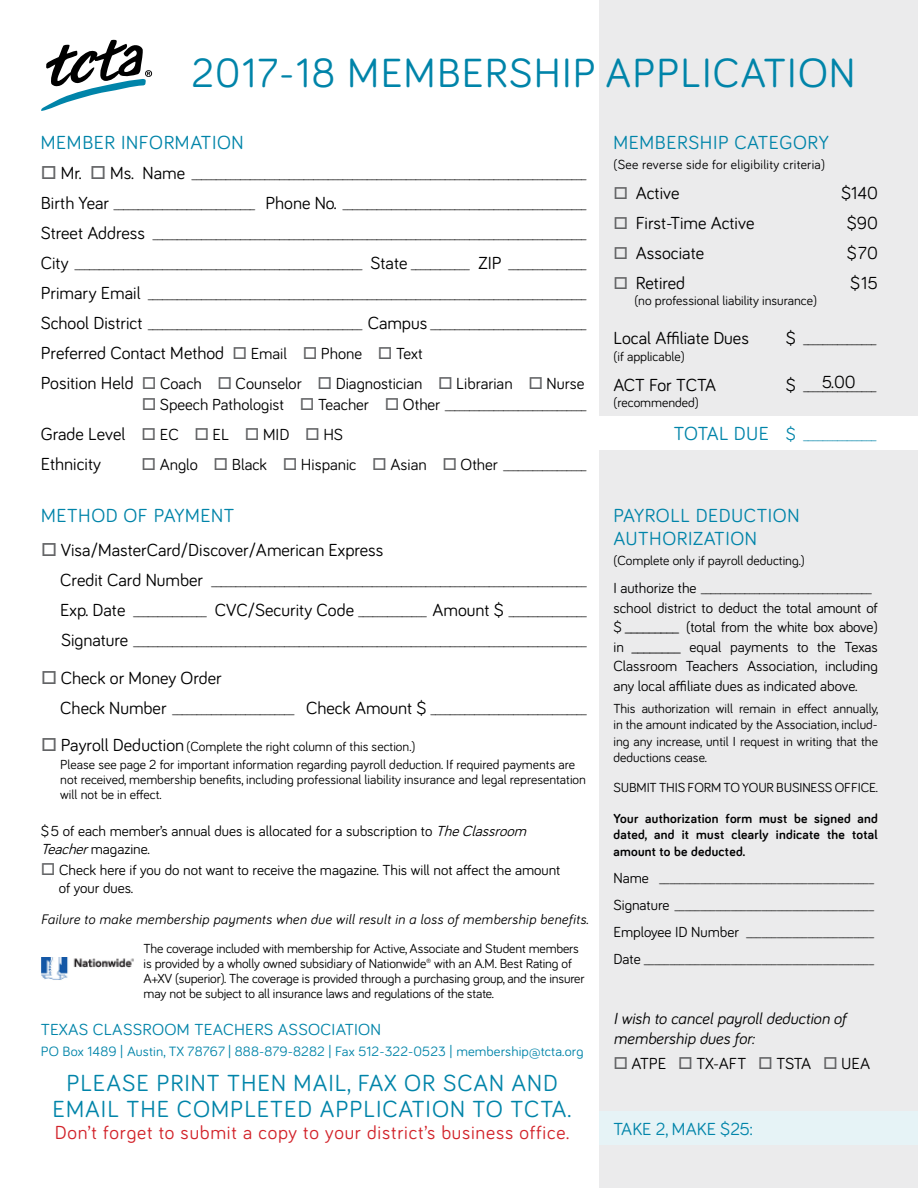
<style>
.page{position:relative;width:918px;height:1188px;background:#fff}
.page>*{position:absolute;margin:0;border:0;box-sizing:border-box;transform-origin:0 0}
.t1{font:42px "Bariol";letter-spacing:.03em;color:#0084a9}
.t2{font:24px/25.5px "Bariol";letter-spacing:.04em;color:#0084a9;text-align:center}
.t3{font:19.5px/23.4px "Bariol";letter-spacing:.03em;color:#0084a9}
.t4{font:19.5px "Bariol";letter-spacing:.04em;color:#d2232a}
.t5{font:18px/30px "Bariol";color:#000}
.t6{font:18px "Bariol";color:#0084a9}
.t7{font:16.5px "Bariol";color:#000}
.t8{font:italic 16.5px/19.8px "Bariol";color:#000}
.t9{font:16.5px "Bariol";letter-spacing:.015em;color:#0084a9}
.t10{font:15px/19.5px "Bariol";color:#000}
.t11{font:italic 14.25px "Bariol";letter-spacing:.02em;color:#000}
.t12{font:13.8px "Bariol";letter-spacing:.01em;color:#0084a9}
.t13{font:13.5px/15px "Bariol";color:#000}
.t14{font:700 13.5px/16.2px "Bariol";letter-spacing:.02em;color:#000;text-align:justify}
.t15{font:13.5px "Bariol";letter-spacing:.02em;color:#000}
.t16{font:12px "Bariol";color:#000}
.t17{font:12px "Bariol";color:#0084a9}
.s1{color:#636466}
.s2{font-size:18px}
.s3{font-size:16.5px}
.s4{font-size:12px}
.s5{font-style:italic}
.s6{font-size:19.5px}
.s7{font-size:15px}
.s8{font-size:15.75px}
</style>
<div class="page">
<div style="left:599px;top:0;width:319px;height:1188px;background:#ebebec"></div>
<div style="left:599px;top:1112px;width:319px;height:33px;background:#e6f3f6"></div>
<svg style="left:41px;top:40px;width:111px;height:71px"></svg>
<div style="left:595px;top:416px;width:323px;height:33px;background:#fff"></div>
<img style="left:41px;top:957px;width:93px;height:23px">
<h1 class="t1" style="left:192px;top:44px;width:665px">2017-18 MEMBERSHIP APPLICATION</h1>
<h3 class="t3" style="left:41px;top:130px;width:204px">MEMBER INFORMATION</h3>
<p class="t16" style="left:41px;top:167px;width:547px"><span class="s1">□</span> <span class="s2">Mr.</span> <span class="s1">□</span> <span class="s2">Ms. Name</span> _________________________________________________________________________________</p>
<p class="t16" style="left:41px;top:197px;width:547px"><span class="s2">Birth Year</span> _____________________________ <span class="s2">Phone No.</span> __________________________________________________</p>
<p class="t16" style="left:41px;top:227px;width:547px"><span class="s2">Street Address</span> _________________________________________________________________________________________</p>
<p class="t16" style="left:41px;top:257px;width:547px"><span class="s2">City</span> ___________________________________________________________ <span class="s2">State</span> ____________ <span class="s2">ZIP</span> ________________</p>
<p class="t16" style="left:41px;top:287px;width:547px"><span class="s2">Primary Email</span> __________________________________________________________________________________________</p>
<p class="t16" style="left:41px;top:317px;width:547px"><span class="s2">School District</span> ____________________________________________ <span class="s2">Campus</span> ________________________________</p>
<h3 class="t5" style="left:41px;top:338px;width:383px">Preferred Contact Method <span class="s1">□</span> <span class="s3">Email</span> <span class="s1">□</span> <span class="s3">Phone</span> <span class="s1">□</span> <span class="s3">Text</span></h3>
<h3 class="t7" style="left:41px;top:373px;width:545px"><span class="s2">Position Held</span> <span class="s1">□</span> Coach <span class="s1">□</span> Counselor <span class="s1">□</span> Diagnostician <span class="s1">□</span> Librarian <span class="s1">□</span> Nurse</h3>
<h3 class="t7" style="left:142px;top:394px;width:446px"><span class="s1">□</span> Speech Pathologist <span class="s1">□</span> Teacher <span class="s1">□</span> Other <span class="s4">_____________________________</span></h3>
<h3 class="t5" style="left:41px;top:419px;width:304px">Grade Level <span class="s1">□</span> <span class="s3">EC</span> <span class="s1">□</span> <span class="s3">EL</span> <span class="s1">□</span> <span class="s3">MID</span> <span class="s1">□</span> <span class="s3">HS<br></span>Ethnicity</h3>
<h3 class="t7" style="left:142px;top:454px;width:446px"><span class="s1">□</span> Anglo <span class="s1">□</span> Black <span class="s1">□</span> Hispanic <span class="s1">□</span> Asian <span class="s1">□</span> Other <span class="s4">_________________</span></h3>
<h3 class="t3" style="left:41px;top:503px;width:195px">METHOD OF PAYMENT</h3>
<h3 class="t5" style="left:41px;top:534px;width:344px"><span class="s1">□</span> Visa/MasterCard/Discover/American Express</h3>
<p class="t16" style="left:60px;top:574px;width:528px"><span class="s2">Credit Card Number</span> _____________________________________________________________________________</p>
<p class="t16" style="left:60px;top:604px;width:528px"><span class="s2">Exp. Date</span> _______________ <span class="s2">CVC/Security Code</span> ______________ <span class="s2">Amount $</span> ________________</p>
<p class="t16" style="left:61px;top:634px;width:527px"><span class="s2">Signature</span> _____________________________________________________________________________________________</p>
<h3 class="t5" style="left:41px;top:662px;width:182px"><span class="s1">□</span> Check or Money Order</h3>
<p class="t16" style="left:60px;top:702px;width:528px"><span class="s2">Check Number</span> _________________________ <span class="s2">Check Amount $</span> ________________________________</p>
<p class="t13" style="left:60px;top:737px;width:516px;line-height:18px;text-indent:-19px"><span class="s1">□</span> <span class="s2">Payroll Deduction</span> (Complete the right column of this section.)<br>Please see page 2 for important information regarding payroll deduction. If required payments are</p>
<p class="t13" style="left:60px;top:772px;width:527px">not received, membership benefits, including professional liability insurance and legal representation will not be in effect.</p>
<p class="t10" style="left:41px;top:822px;width:492px;line-height:18px">$5 of each member’s annual dues is allocated for a subscription to <span class="s5">TheClassroom<br>Teacher</span>magazine.</p>
<p class="t10" style="left:59px;top:861px;width:503px;line-height:18px;text-indent:-18px"><span class="s1">□</span> Check here if you do not want to receive the magazine. This will not affect the amount of your dues.</p>
<p class="t11" style="left:41px;top:909px;width:549px">Failure to make membership payments when due will result in a loss of membership benefits.</p>
<p class="t13" style="left:144px;top:940px;width:443px">The coverage included with membership for Active, Associate and Student members is provided by a wholly owned subsidiary of Nationwide® with an A.M. Best Rating of A+XV (superior). The coverage is provided through a purchasing group, and the insurer may not be subject to all insurance laws and regulations of the state.</p>
<h3 class="t9" style="left:41px;top:1018px;width:342px">TEXAS CLASSROOM TEACHERS ASSOCIATION</h3>
<h2 class="t2" style="left:53px;top:1069px;width:520px">PLEASE PRINT THEN MAIL, FAX OR SCAN AND<br>EMAIL THE COMPLETED APPLICATION TO TCTA.</h2>
<h3 class="t4" style="left:55px;top:1119px;width:516px">Don’t forget to submit a copy to your district’s business office.</h3>
<p class="t12" style="left:41px;top:1042px;width:544px">PO Box 1489 | Austin, TX 78767 | 888-879-8282 | Fax 512-322-0523 | membership@tcta.org</p>
<h3 class="t3" style="left:613px;top:130px;width:217px">MEMBERSHIP CATEGORY</h3>
<p class="t15" style="left:613px;top:155px;width:213px">(See reverse side for eligibility criteria)</p>
<h3 class="t5" style="left:613px;top:177px;width:67px"><span class="s1">□</span> Active</h3>
<h3 class="t5" style="left:841px;top:177px;width:38px">$140</h3>
<h3 class="t5" style="left:613px;top:207px;width:142px"><span class="s1">□</span> First-Time Active</h3>
<h3 class="t5" style="left:847px;top:207px;width:33px">$90</h3>
<h3 class="t5" style="left:613px;top:237px;width:92px"><span class="s1">□</span> Associate</h3>
<h3 class="t5" style="left:847px;top:237px;width:33px">$70</h3>
<h3 class="t5" style="left:613px;top:267px;width:73px"><span class="s1">□</span> Retired</h3>
<h3 class="t5" style="left:850px;top:267px;width:29px">$15</h3>
<p class="t13" style="left:634px;top:293px;width:184px">(no professional liability insurance)</p>
<h3 class="t5" style="left:613px;top:323px;width:137px">Local Affiliate Dues</h3>
<p class="t16" style="left:786px;top:332px;width:92px"><span class="s2">$</span> _______________</p>
<p class="t13" style="left:613px;top:348px;width:73px">(if applicable)</p>
<h3 class="t5" style="left:613px;top:369px;width:104px">ACT For TCTA</h3>
<p class="t16" style="left:786px;top:379px;width:92px"><span class="s2">$</span> _______________</p>
<p class="t13" style="left:613px;top:395px;width:87px">(recommended)</p>
<p class="t17" style="left:674px;top:428px;width:204px"><span class="s6">TOTAL DUE</span> <span class="s2">$</span> _______________</p>
<h3 class="t5" style="left:822px;top:366px;width:35px">5.00</h3>
<h3 class="t3" style="left:613px;top:503px;width:188px">PAYROLL DEDUCTION<br>AUTHORIZATION</h3>
<p class="t13" style="left:613px;top:552px;width:193px">(Complete only if payroll deducting.)</p>
<p class="t16" style="left:613px;top:581px;width:260px"><span class="s7">I authorize the</span> ___________________________________</p>
<p class="t10" style="left:613px;top:597px;width:266px;text-align:justify">school district to deduct the total amount of $ _________ (total from the white box above) in ________ equal payments to the Texas Classroom Teachers Association, including any local affiliate dues as indicated above.</p>
<p class="t13" style="left:613px;top:700px;width:267px;line-height:16.2px;text-align:justify">This authorization will remain in effect annually, in the amount indicated by the Association, includ&shy;ing any increase, until I request in writing that the deductions cease.</p>
<p class="t13" style="left:613px;top:779px;width:266px">SUBMIT THIS FORM TO YOUR BUSINESS OFFICE.</p>
<p class="t14" style="left:613px;top:810px;width:266px">Your authorization form must be signed and dated, and it must clearly indicate the total amount to be deducted.</p>
<p class="t16" style="left:613px;top:870px;width:262px"><span class="s7">Name</span> __________________________________________</p>
<p class="t16" style="left:613px;top:897px;width:262px"><span class="s7">Signature</span> _______________________________________</p>
<p class="t16" style="left:613px;top:924px;width:262px"><span class="s7">Employee ID Number</span> _________________________</p>
<p class="t16" style="left:613px;top:951px;width:262px"><span class="s7">Date</span> _____________________________________________</p>
<h3 class="t8" style="left:613px;top:1008px;width:234px">I wish to cancel payroll deduction of membership dues for<span class="s8">:</span></h3>
<h3 class="t7" style="left:613px;top:1052px;width:258px"><span class="s1">□</span> ATPE <span class="s1">□</span> TX-AFT <span class="s1">□</span> TSTA <span class="s1">□</span> UEA</h3>
<h3 class="t6" style="left:613px;top:1117px;width:141px">TAKE 2, MAKE $25:</h3>
</div>
